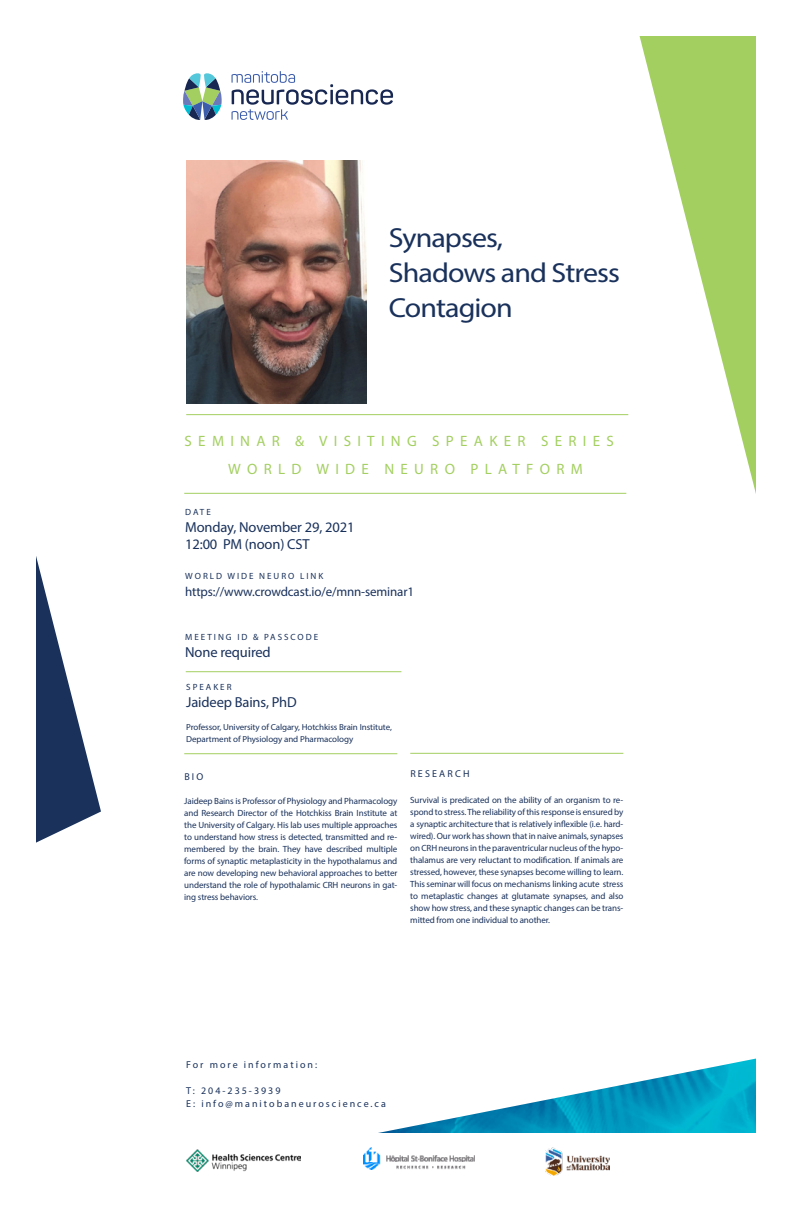
<style>
.page{position:relative;width:792px;height:1224px;background:#fff}
.page>*{position:absolute;margin:0;border:0;box-sizing:border-box;transform-origin:0 0}
.t1{font:27.6px/35px "Myriad Pro";letter-spacing:-.03em;color:#19315b;scale:1.09 1}
.t2{font:15px/27.9px "Myriad Pro";letter-spacing:.42em;color:#a3cf60}
.t3{font:14.5px/17px "Myriad Pro";letter-spacing:-.01em;color:#19315b}
.t4{font:13px "Myriad Pro";letter-spacing:-.01em;color:#19315b}
.t5{font:10px/13px "Myriad Pro";letter-spacing:.2em;color:#19315b}
.t6{font:10px "Myriad Pro";letter-spacing:.22em;color:#19315b}
.t7{font:9px/12px "Myriad Pro";letter-spacing:-.01em;color:#19315b;text-align:justify}
.t8{font:9px "Myriad Pro";letter-spacing:.22em;color:#19315b}
.t9{font:8.7px/12px "Myriad Pro";letter-spacing:-.01em;color:#19315b}
</style>
<div class="page">
<img style="left:378px;top:1059px;width:378px;height:74px">
<svg style="left:36px;top:556px;width:65px;height:287px"></svg>
<svg style="left:640px;top:36px;width:116px;height:458px"></svg>
<hr style="left:184px;top:493px;width:442px;height:1px;background:#a3cf60">
<hr style="left:186px;top:671px;width:215px;height:1px;background:#a3cf60">
<svg style="left:232px;top:71px;width:161px;height:49px"></svg>
<svg style="left:183px;top:73px;width:39px;height:47px"></svg>
<hr style="left:184px;top:753px;width:213px;height:1px;background:#a3cf60">
<img style="left:187px;top:1149px;width:114px;height:22px">
<img style="left:364px;top:1147px;width:111px;height:22px">
<img style="left:546px;top:1148px;width:63px;height:27px">
<hr style="left:186px;top:414px;width:442px;height:1px;background:#a3cf60">
<img style="left:186px;top:160px;width:180px;height:244px">
<hr style="left:410px;top:753px;width:213px;height:1px;background:#a3cf60">
<h1 class="t1" style="left:389px;top:219px;width:214px">Synapses,<br>Shadows and Stress<br>Contagion</h1>
<h2 class="t2" style="left:228px;top:427px;width:387px;text-indent:-43px">SEMINAR &amp; VISITING SPEAKER SERIES<br>WORLD WIDE NEURO PLATFORM</h2>
<p class="t7" style="left:185px;top:506px;width:27px">DATE</p>
<h3 class="t3" style="left:185px;top:518px;width:171px">Monday, November 29, 2021<br>12:00 PM (noon) CST</h3>
<p class="t8" style="left:185px;top:571px;width:139px">WORLD WIDE NEURO LINK</p>
<h3 class="t4" style="left:185px;top:584px;width:230px">https://www.crowdcast.io/e/mnn-seminar1</h3>
<p class="t8" style="left:185px;top:632px;width:134px">MEETING ID &amp; PASSCODE</p>
<h3 class="t3" style="left:185px;top:644px;width:87px">None required</h3>
<p class="t8" style="left:186px;top:681px;width:47px">SPEAKER</p>
<h3 class="t3" style="left:186px;top:693px;width:112px">Jaideep Bains, PhD</h3>
<p class="t9" style="left:186px;top:721px;width:207px">Professor, University of Calgary, Hotchkiss Brain Institute,<br>Department of Physiology and Pharmacology</p>
<p class="t5" style="left:184px;top:770px;width:21px">BIO</p>
<p class="t7" style="left:184px;top:795px;width:215px">Jaideep Bains is Professor of Physiology and Pharmacology and Research Director of the Hotchkiss Brain Institute at the University of Calgary. His lab uses multiple approaches to understand how stress is detected, transmitted and re&shy;membered by the brain. They have described multiple forms of synaptic metaplasticity in the hypothalamus and are now developing new behavioral approaches to better understand the role of hypothalamic CRH neurons in gat&shy;ing stress behaviors.</p>
<p class="t6" style="left:410px;top:768px;width:61px">RESEARCH</p>
<p class="t7" style="left:410px;top:794px;width:215px">Survival is predicated on the ability of an organism to re&shy;spond to stress. The reliability of this response is ensured by a synaptic architecture that is relatively inflexible (i.e. hard&shy;wired). Our work has shown that in naive animals, synapses on CRH neurons in the paraventricular nucleus of the hypo&shy;thalamus are very reluctant to modification. If animals are stressed, however, these synapses become willing to learn.<br>This seminar will focus on mechanisms linking acute stress to metaplastic changes at glutamate synapses, and also show how stress, and these synaptic changes can be trans&shy;mitted from one individual to another.</p>
<p class="t5" style="left:186px;top:1058px;width:132px">For more information:</p>
<p class="t5" style="left:186px;top:1084px;width:201px">T: 204-235-3939<br>E: info@manitobaneuroscience.ca</p>
</div>
